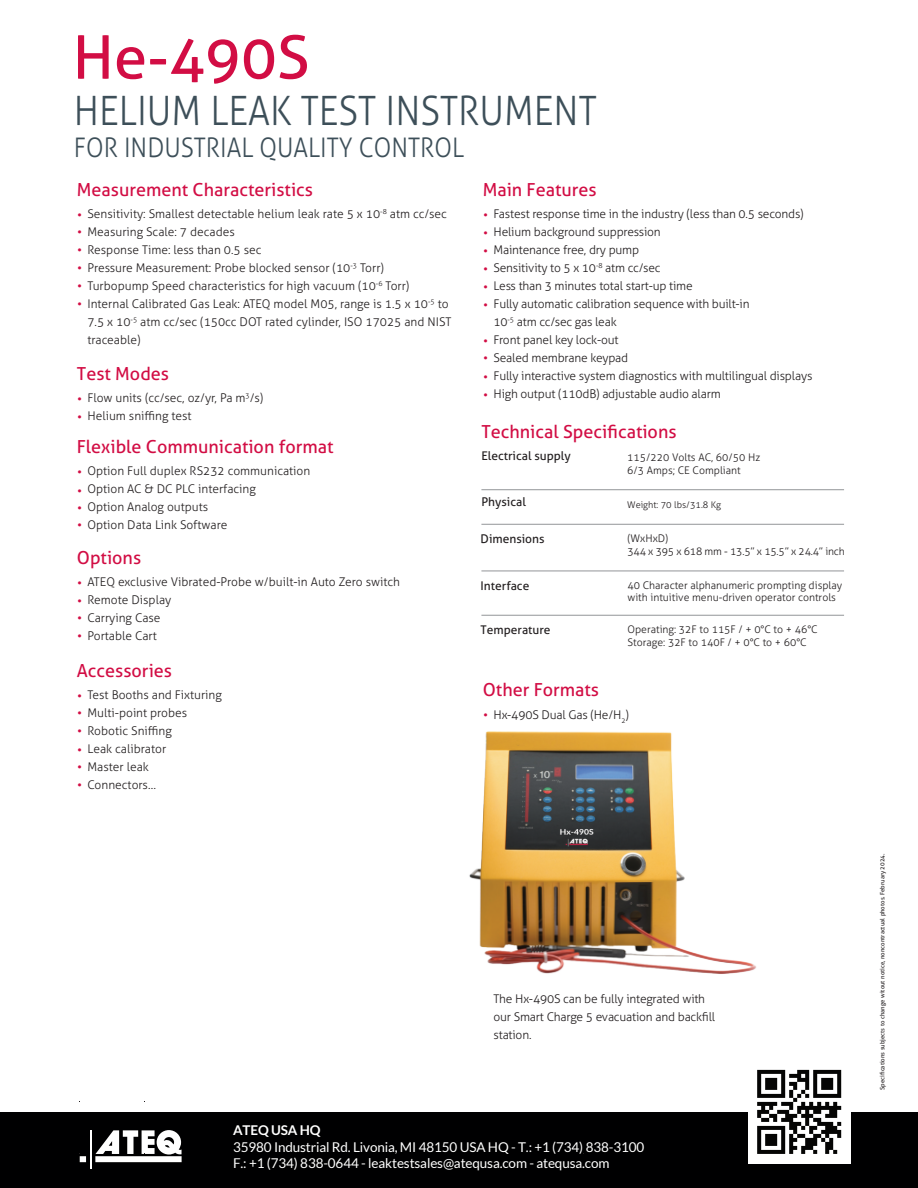
<style>
.page{position:relative;width:918px;height:1188px;background:#fff}
.page>*{position:absolute;margin:0;border:0;box-sizing:border-box;transform-origin:0 0}
.t1{font:60px "Aller";color:#d20d44}
.t2{font:300 40.5px "Aller";color:#3d4f59;scale:.9 1}
.t3{font:300 27px "Aller";color:#3d4f59;scale:.9 1}
.t4{font:18px "Aller";color:#d20d44}
.t5{font:13.5px/16.2px "Lato";letter-spacing:-.01em;color:#fff}
.t6{font:300 13.5px/17.9px "Aller";color:#d20d44}
.t7{font:700 13.5px "Lato";letter-spacing:-.01em;color:#fff}
.t8{font:300 12px/18px "Aller";color:#231f20}
.t9{font:12px "Aller";color:#231f20}
.t10{font:300 10.5px/12.6px "Aller";color:#231f20}
.t11{font:300 10.5px/12.6px "Aller";letter-spacing:-.02em;color:#231f20}
.t12{font:300 9.15px "Aller";color:#231f20}
.t13{font:6px "Aller";color:#231f20}
</style>
<div class="page">
<div style="left:0;top:1112px;width:918px;height:76px;background:#000001"></div>
<div style="left:749px;top:1062px;width:102px;height:102px;background:#fff"></div>
<hr style="left:90px;top:1131px;width:2px;height:38px;background:#fff">
<hr style="left:481px;top:489px;width:363px;height:1px;background:#939598">
<hr style="left:481px;top:524px;width:363px;height:1px;background:#939598">
<hr style="left:481px;top:571px;width:363px;height:1px;background:#939598">
<hr style="left:481px;top:615px;width:363px;height:1px;background:#939598">
<svg style="left:79px;top:1130px;width:103px;height:32px"></svg>
<svg style="left:757px;top:1070px;width:84px;height:84px"></svg>
<img style="left:469px;top:731px;width:287px;height:243px">
<h1 class="t1" style="left:73px;top:21px;width:238px">He-490S</h1>
<h2 class="t2" style="left:74px;top:86px;width:582px">HELIUM LEAK TEST INSTRUMENT</h2>
<h3 class="t3" style="left:74px;top:132px;width:435px">FOR INDUSTRIAL QUALITY CONTROL</h3>
<h3 class="t4" style="left:77px;top:178px;width:238px">Measurement Characteristics</h3>
<p class="t8" style="left:87px;top:205px;width:366px">Sensitivity: Smallest detectable helium leak rate 5 x 10<sup>-8</sup> atm cc/sec Measuring Scale: 7 decades<br>Response Time: less than 0.5 sec<br>Pressure Measurement: Probe blocked sensor (10<sup>-3</sup> Torr)<br>Turbopump Speed characteristics for high vacuum (10<sup>-6</sup> Torr)<br>Internal Calibrated Gas Leak: ATEQ model M05, range is 1.5 x 10<sup>-5</sup> to 7.5 x 10<sup>-5</sup> atm cc/sec (150cc DOT rated cylinder, ISO 17025 and NIST traceable)</p>
<h3 class="t4" style="left:77px;top:363px;width:94px">Test Modes</h3>
<p class="t6" style="left:77px;top:390px;width:7px">• •</p>
<p class="t8" style="left:87px;top:389px;width:177px">Flow units (cc/sec, oz/yr, Pa m<sup>3</sup>/s)<br>Helium sniffing test</p>
<h3 class="t4" style="left:77px;top:436px;width:258px">Flexible Communication format</h3>
<p class="t6" style="left:77px;top:464px;width:7px">•</p>
<p class="t6" style="left:77px;top:499px;width:7px">• •</p>
<p class="t6" style="left:77px;top:206px;width:7px">•</p>
<p class="t6" style="left:77px;top:241px;width:7px">•</p>
<p class="t6" style="left:77px;top:223px;width:7px">•</p>
<p class="t6" style="left:77px;top:260px;width:7px;text-align:justify">• • •</p>
<p class="t8" style="left:87px;top:462px;width:224px">Option Full duplex RS232 communication<br>Option AC &amp; DC PLC interfacing<br>Option Analog outputs<br>Option Data Link Software</p>
<h3 class="t4" style="left:77px;top:546px;width:66px">Options</h3>
<p class="t6" style="left:77px;top:574px;width:7px">•</p>
<p class="t6" style="left:77px;top:609px;width:7px">• •</p>
<p class="t6" style="left:77px;top:482px;width:7px">•</p>
<p class="t8" style="left:87px;top:572px;width:314px">ATEQ exclusive Vibrated-Probe w/built-in Auto Zero switch<br>Remote Display<br>Carrying Case<br>Portable Cart</p>
<h3 class="t4" style="left:77px;top:660px;width:97px">Accessories</h3>
<p class="t6" style="left:77px;top:687px;width:7px">•</p>
<p class="t6" style="left:77px;top:592px;width:7px">•</p>
<p class="t8" style="left:87px;top:686px;width:136px">Test Booths and Fixturing<br>Multi-point probes<br>Robotic Sniffing<br>Leak calibrator<br>Master leak<br>Connectors…</p>
<p class="t6" style="left:77px;top:704px;width:7px;line-height:18.3px">• •</p>
<p class="t6" style="left:77px;top:741px;width:7px;text-align:justify">• • •</p>
<h3 class="t4" style="left:483px;top:178px;width:115px">Main Features</h3>
<p class="t8" style="left:494px;top:205px;width:320px">Fastest response time in the industry (less than 0.5 seconds)<br>Helium background suppression<br>Maintenance free, dry pump<br>Sensitivity to 5 x 10<sup>-8</sup> atm cc/sec<br>Less than 3 minutes total start-up time<br>Fully automatic calibration sequence with built-in<br>10<sup>-5</sup> atm cc/sec gas leak<br>Front panel key lock-out<br>Sealed membrane keypad<br>Fully interactive system diagnostics with multilingual displays High output (110dB) adjustable audio alarm</p>
<p class="t6" style="left:483px;top:206px;width:7px">•</p>
<p class="t6" style="left:483px;top:223px;width:7px;line-height:18.6px">• •</p>
<p class="t6" style="left:483px;top:278px;width:7px">• •</p>
<p class="t6" style="left:483px;top:333px;width:7px;line-height:17.1px">• •</p>
<p class="t6" style="left:483px;top:386px;width:7px">•</p>
<p class="t6" style="left:483px;top:261px;width:7px">•</p>
<p class="t6" style="left:483px;top:368px;width:7px">•</p>
<h3 class="t4" style="left:481px;top:421px;width:197px">Technical Specifications</h3>
<p class="t9" style="left:481px;top:449px;width:91px">Electrical supply</p>
<p class="t10" style="left:627px;top:451px;width:135px">115/220 Volts AC, 60/50 Hz<br>6/3 Amps; CE Compliant</p>
<p class="t9" style="left:481px;top:495px;width:46px">Physical</p>
<p class="t12" style="left:627px;top:499px;width:95px">Weight: 70 lbs/31.8 Kg</p>
<p class="t9" style="left:481px;top:532px;width:65px">Dimensions</p>
<p class="t11" style="left:628px;top:532px;width:219px">(WxHxD)<br>344 x 395 x 618 mm - 13.5” x 15.5” x 24.4” inch</p>
<p class="t9" style="left:481px;top:579px;width:50px">Interface</p>
<p class="t10" style="left:628px;top:579px;width:216px">40 Character alphanumeric prompting display with intuitive menu-driven operator controls</p>
<p class="t9" style="left:481px;top:623px;width:71px">Temperature</p>
<p class="t10" style="left:628px;top:623px;width:192px">Operating: 32F to 115F / + 0°C to + 46°C<br>Storage: 32F to 140F / + 0°C to + 60°C</p>
<h3 class="t4" style="left:483px;top:679px;width:118px">Other Formats</h3>
<p class="t8" style="left:494px;top:705px;width:137px">Hx-490S Dual Gas (He/H<sub>2</sub>)</p>
<p class="t6" style="left:483px;top:706px;width:7px">•</p>
<p class="t8" style="left:494px;top:990px;width:223px">The Hx-490S can be fully integrated with our Smart Charge 5 evacuation and backfill station.</p>
<p class="t7" style="left:233px;top:1123px;width:89px">ATEQ USA HQ</p>
<p class="t5" style="left:233px;top:1139px;width:413px">35980 Industrial Rd. Livonia, MI 48150 USA HQ - T.: +1 (734) 838-3100<br>F.: +1 (734) 838-0644 - leaktestsales@atequsa.com - atequsa.com</p>
<p class="t13" style="left:879px;top:1090px;width:238px;rotate:-90deg">Specifications subjects to change witout notice, noncontractual photos. February 2024.</p>
</div>
